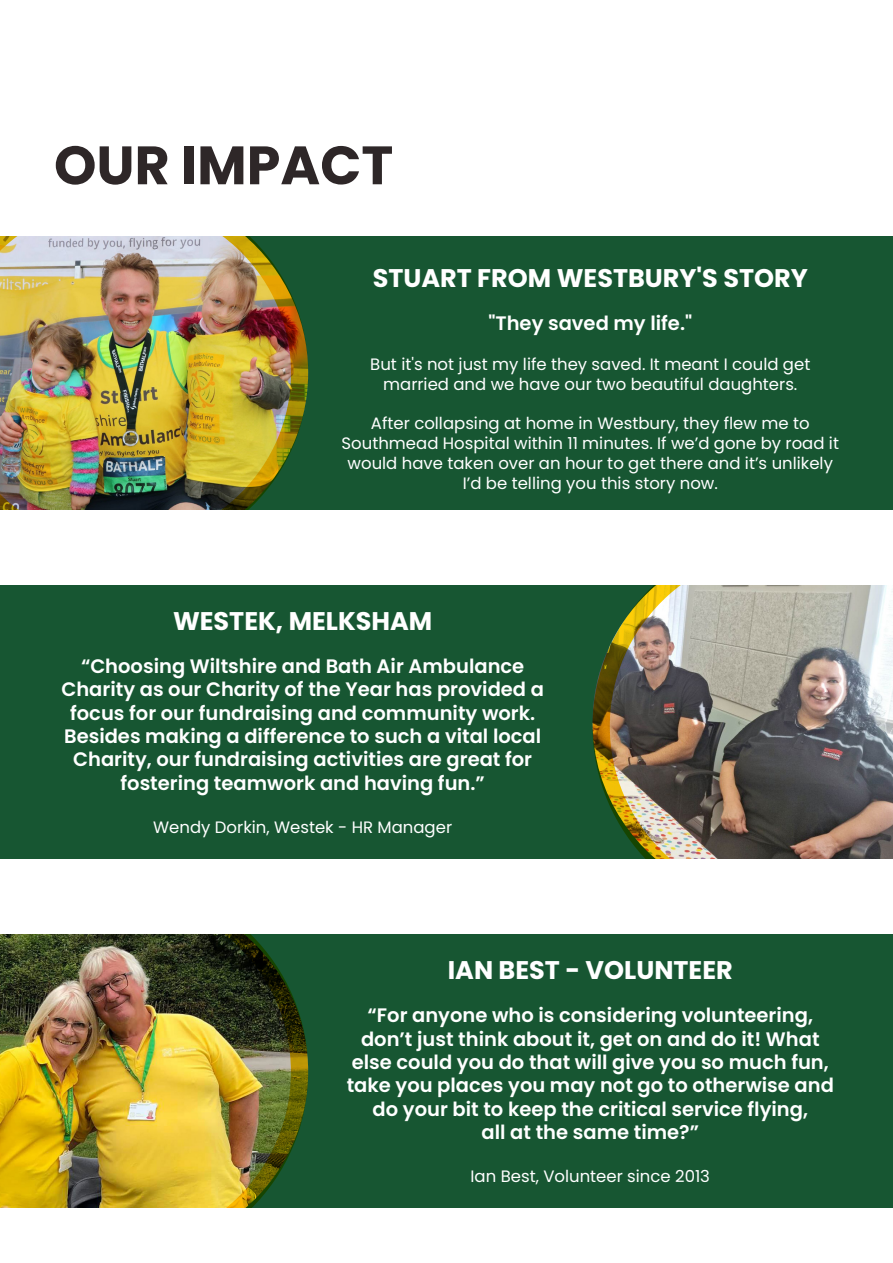
<style>
.page{position:relative;width:893px;height:1263px;background:#fff}
.page>*{position:absolute;margin:0;border:0;box-sizing:border-box;transform-origin:0 0}
.t1{font:700 54px "Poppins";color:#2e2728}
.t2{font:700 25.5px "Poppins";color:#fff}
.t3{font:600 19.5px/23.4px "Poppins";color:#fff;text-align:center}
.t4{font:16.5px/19.8px "Poppins";color:#fff;text-align:center}
</style>
<div class="page">
<div style="left:0;top:235px;width:893px;height:275px;background:#175632"></div>
<div style="left:0;top:585px;width:893px;height:274px;background:#175632"></div>
<div style="left:0;top:934px;width:893px;height:275px;background:#175632"></div>
<img style="left:0;top:235px;width:308px;height:275px">
<img style="left:0;top:934px;width:308px;height:275px">
<img style="left:592px;top:585px;width:301px;height:274px">
<p class="t1" style="left:54px;top:134px;width:341px">OUR IMPACT</p>
<p class="t2" style="left:373px;top:263px;width:437px">STUART FROM WESTBURY'S STORY</p>
<p class="t3" style="left:488px;top:312px;width:205px">"They saved my life."</p>
<p class="t4" style="left:370px;top:354px;width:442px">But it's not just my life they saved. It meant I could get married and we have our two beautiful daughters.</p>
<p class="t4" style="left:342px;top:414px;width:499px">After collapsing at home in Westbury, they flew me to Southmead Hospital within 11 minutes. If we’d gone by road it would have taken over an hour to get there and it’s unlikely I’d be telling you this story now.</p>
<p class="t2" style="left:173px;top:606px;width:261px">WESTEK, MELKSHAM</p>
<p class="t3" style="left:61px;top:654px;width:484px">“Choosing Wiltshire and Bath Air Ambulance Charity as our Charity of the Year has provided a focus for our fundraising and community work.<br>Besides making a difference to such a vital local Charity, our fundraising activities are great for fostering teamwork and having fun.”</p>
<p class="t4" style="left:153px;top:817px;width:300px">Wendy Dorkin, Westek - HR Manager</p>
<p class="t2" style="left:448px;top:955px;width:287px">IAN BEST - VOLUNTEER</p>
<p class="t3" style="left:368px;top:1004px;width:447px">“For anyone who is considering volunteering,</p>
<p class="t3" style="left:347px;top:1027px;width:489px">don’t just think about it, get on and do it! What else could you do that will give you so much fun, take you places you may not go to otherwise and do your bit to keep the critical service flying,</p>
<p class="t3" style="left:482px;top:1121px;width:219px">all at the same time?”</p>
<p class="t4" style="left:471px;top:1167px;width:241px">Ian Best, Volunteer since 2013</p>
</div>
